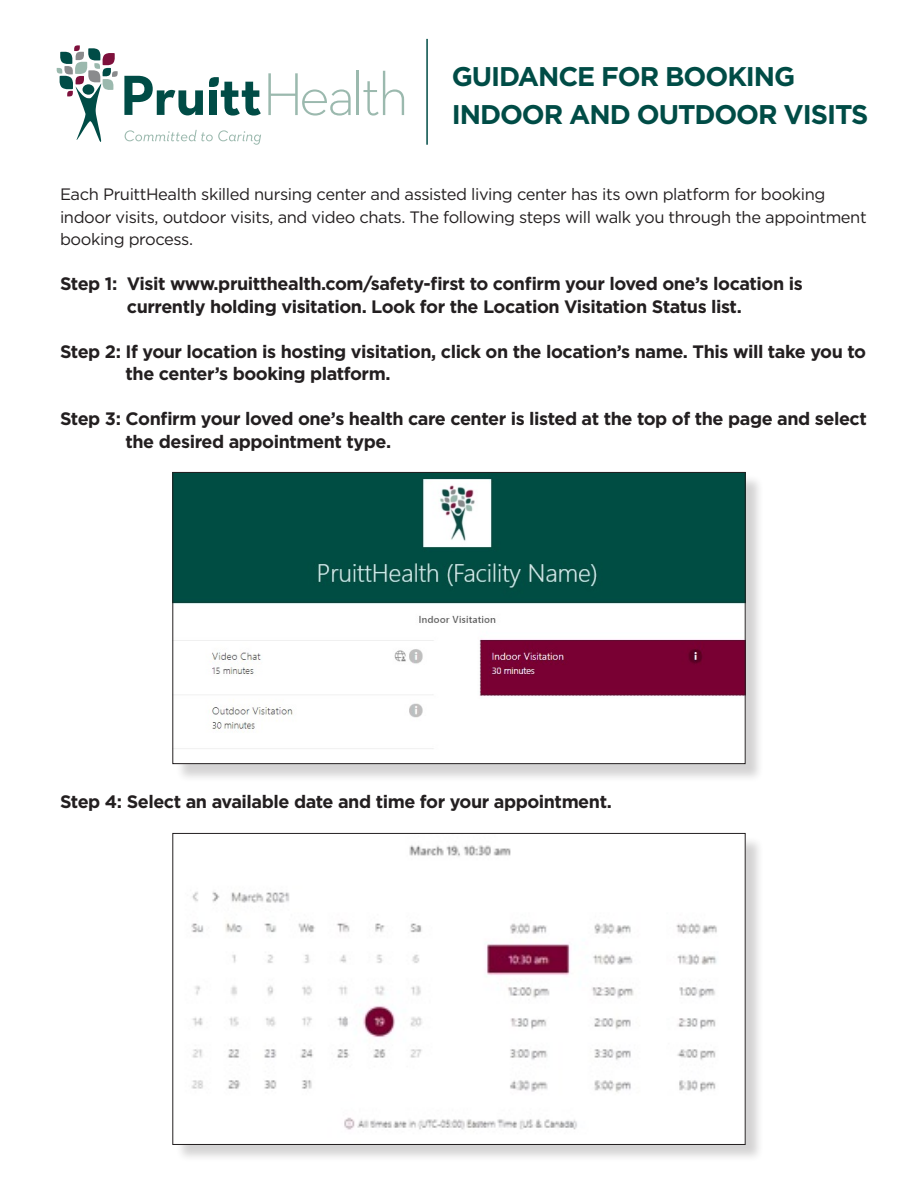
<style>
.page{position:relative;width:918px;height:1188px;background:#fff}
.page>*{position:absolute;margin:0;border:0;box-sizing:border-box;transform-origin:0 0}
.t1{font:700 27px "Gotham HTF";letter-spacing:-.04em;color:#004c46}
.t2{font:700 18px/22.5px "Gotham HTF";letter-spacing:-.025em;color:#231f20}
.t3{font:16.5px/22.5px "Gotham HTF";letter-spacing:-.025em;color:#231f20}
</style>
<div class="page">
<svg style="left:268px;top:73px;width:83px;height:43px"></svg>
<hr style="left:357px;top:71px;width:2px;height:44px;background:#9bb9ae">
<svg style="left:363px;top:71px;width:41px;height:45px"></svg>
<svg style="left:125px;top:130px;width:136px;height:15px"></svg>
<svg style="left:57px;top:45px;width:61px;height:97px"></svg>
<svg style="left:124px;top:76px;width:137px;height:40px"></svg>
<hr style="left:426px;top:39px;width:2px;height:106px;background:#004c46">
<div style="left:175px;top:475px;width:589px;height:307px;background:#231f20;opacity:.2"></div>
<img style="left:175px;top:474px;width:568px;height:288px">
<div style="left:173px;top:472px;width:572px;height:292px;border:1px solid #231f20"></div>
<div style="left:175px;top:836px;width:589px;height:327px;background:#231f20;opacity:.2"></div>
<img style="left:175px;top:836px;width:568px;height:307px">
<p class="t1" style="left:452px;top:61px;width:345px">GUIDANCE FOR BOOKING</p>
<p class="t1" style="left:452px;top:98px;width:418px">INDOOR AND OUTDOOR VISITS</p>
<p class="t3" style="left:60px;top:183px;width:808px">Each PruittHealth skilled nursing center and assisted living center has its own platform for booking indoor visits, outdoor visits, and video chats. The following steps will walk you through the appointment booking process.</p>
<p class="t2" style="left:60px;top:272px;width:744px;text-align:center">Step 1: Visit www.pruitthealth.com/safety-first to confirm your loved one’s location is currently holding visitation. Look for the Location Visitation Status list.</p>
<p class="t2" style="left:126px;top:340px;width:742px;text-indent:-66px">Step 2: If your location is hosting visitation, click on the location’s name. This will take you to the center’s booking platform.</p>
<p class="t2" style="left:126px;top:407px;width:743px;text-indent:-66px">Step 3: Confirm your loved one’s health care center is listed at the top of the page and select the desired appointment type.</p>
<p class="t2" style="left:60px;top:790px;width:553px">Step 4: Select an available date and time for your appointment.</p>
</div>
